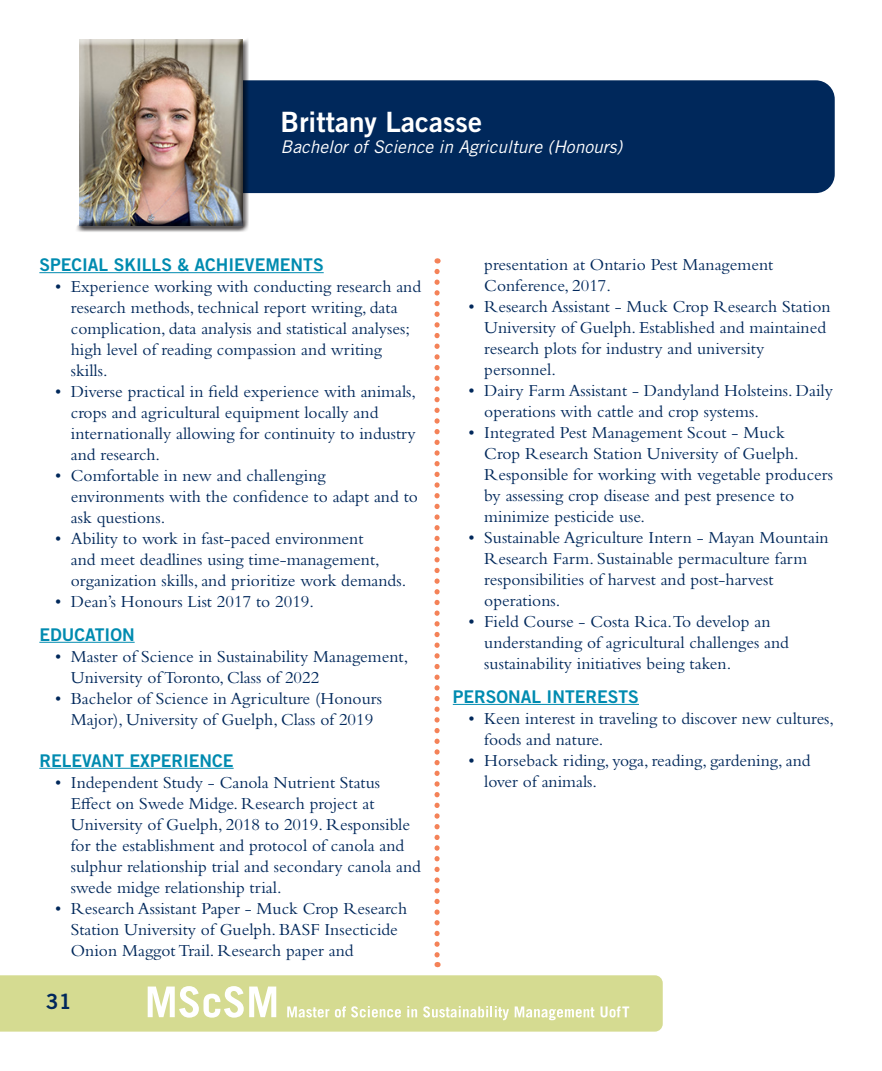
<style>
.page{position:relative;width:882px;height:1071px;background:#fff}
.page>*{position:absolute;margin:0;border:0;box-sizing:border-box;transform-origin:0 0}
.Student_Profiles_rig{font:28px "Trade Gothic LT Std Bd 2";color:#fff}
.t1{font:21px "Trade Gothic LT Std Bd 2";color:#00285b}
.t2{font:17.5px/21px "Bembo Std";color:#00285b}
.t3{font:17.5px "Trade Gothic LT Std Bd 2";color:#008bb0}
.Student_Profiles_rig-2{font:italic 17.5px "Trade Gothic LT Std";color:#fff}
</style>
<div class="page">
<div style="left:163px;top:80px;width:672px;height:113px;background:#00285b;border-radius:19px"></div>
<hr style="left:39px;top:272px;width:285px;height:1px;background:#008bb0">
<hr style="left:39px;top:642px;width:96px;height:1px;background:#008bb0">
<hr style="left:39px;top:768px;width:195px;height:1px;background:#008bb0">
<hr style="left:453px;top:704px;width:186px;height:1px;background:#008bb0">
<div style="left:74px;top:36px;width:175px;height:196px;background:#231f20;opacity:.75"></div>
<div style="left:0;top:975px;width:663px;height:57px;background:#d5db91"></div>
<svg style="left:148px;top:986px;width:128px;height:32px"></svg>
<svg style="left:287px;top:1006px;width:42px;height:12px"></svg>
<svg style="left:335px;top:1006px;width:66px;height:12px"></svg>
<svg style="left:407px;top:1006px;width:10px;height:11px"></svg>
<svg style="left:423px;top:1006px;width:86px;height:14px"></svg>
<svg style="left:515px;top:1006px;width:79px;height:14px"></svg>
<svg style="left:601px;top:1006px;width:28px;height:12px"></svg>
<svg style="left:434px;top:271px;width:6px;height:696px"></svg>
<p class="Student_Profiles_rig" style="left:281px;top:105px;width:203px">Brittany Lacasse</p>
<p class="Student_Profiles_rig-2" style="left:281px;top:136px;width:343px">Bachelor of Science in Agriculture (Honours)</p>
<p class="t3" style="left:39px;top:254px;width:286px">SPECIAL SKILLS &amp; ACHIEVEMENTS</p>
<p class="t2" style="left:71px;top:276px;width:352px;text-indent:-16px">• Experience working with conducting research and research methods, technical report writing, data complication, data analysis and statistical analyses; high level of reading compassion and writing skills.</p>
<p class="t2" style="left:71px;top:381px;width:347px;text-indent:-16px">• Diverse practical in field experience with animals, crops and agricultural equipment locally and internationally allowing for continuity to industry and research.</p>
<p class="t2" style="left:71px;top:465px;width:349px;text-indent:-16px">• Comfortable in new and challenging environments with the confidence to adapt and to ask questions.</p>
<p class="t2" style="left:71px;top:528px;width:337px;text-indent:-16px">• Ability to work in fast-paced environment<br>and meet deadlines using time-management, organization skills, and prioritize work demands.</p>
<p class="t2" style="left:55px;top:591px;width:260px">• Dean’s Honours List 2017 to 2019.</p>
<p class="t3" style="left:39px;top:623px;width:97px">EDUCATION</p>
<p class="t2" style="left:71px;top:645px;width:339px;text-indent:-16px">• Master of Science in Sustainability Management,<br>University of Toronto, Class of 2022</p>
<p class="t2" style="left:55px;top:687px;width:329px;text-align:center">• Bachelor of Science in Agriculture (Honours<br>Major), University of Guelph, Class of 2019</p>
<p class="t3" style="left:39px;top:749px;width:196px">RELEVANT EXPERIENCE</p>
<p class="t2" style="left:71px;top:771px;width:352px;text-indent:-16px">• Independent Study - Canola Nutrient Status Effect on Swede Midge. Research project at University of Guelph, 2018 to 2019. Responsible for the establishment and protocol of canola and sulphur relationship trial and secondary canola and swede midge relationship trial.</p>
<p class="t2" style="left:71px;top:897px;width:338px;text-indent:-16px">• Research Assistant Paper - Muck Crop Research<br>Station University of Guelph. BASF Insecticide<br>Onion Maggot Trail. Research paper and</p>
<p class="t1" style="left:46px;top:989px;width:27px">31</p>
<p class="t2" style="left:484px;top:254px;width:290px">presentation at Ontario Pest Management<br>Conference, 2017.</p>
<p class="t2" style="left:484px;top:296px;width:348px;text-indent:-16px">• Research Assistant - Muck Crop Research Station University of Guelph. Established and maintained research plots for industry and university personnel.</p>
<p class="t2" style="left:484px;top:380px;width:350px;text-indent:-16px">• Dairy Farm Assistant - Dandyland Holsteins. Daily operations with cattle and crop systems.</p>
<p class="t2" style="left:484px;top:422px;width:350px;text-indent:-16px">• Integrated Pest Management Scout - Muck<br>Crop Research Station University of Guelph.<br>Responsible for working with vegetable producers by assessing crop disease and pest presence to minimize pesticide use.</p>
<p class="t2" style="left:484px;top:527px;width:346px;text-indent:-16px">• Sustainable Agriculture Intern - Mayan Mountain Research Farm. Sustainable permaculture farm responsibilities of harvest and post-harvest operations.</p>
<p class="t2" style="left:484px;top:611px;width:306px;text-indent:-16px">• Field Course - Costa Rica.To develop an understanding of agricultural challenges and sustainability initiatives being taken.</p>
<p class="t3" style="left:453px;top:686px;width:188px">PERSONAL INTERESTS</p>
<p class="t2" style="left:484px;top:707px;width:351px;text-indent:-16px">• Keen interest in traveling to discover new cultures, foods and nature.</p>
<p class="t2" style="left:484px;top:749px;width:328px;text-indent:-16px">• Horseback riding, yoga, reading, gardening, and lover of animals.</p>
</div>
